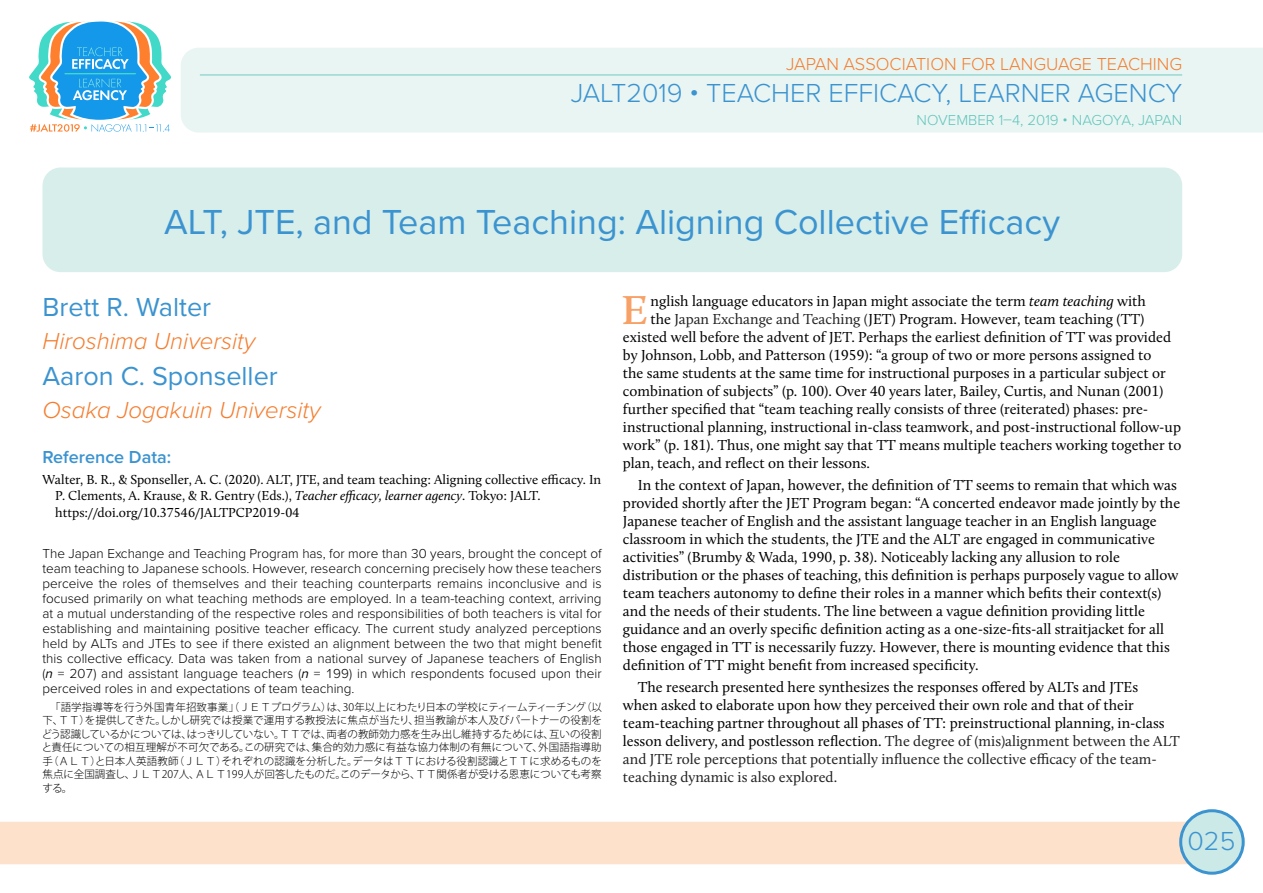
<style>
.page{position:relative;width:1263px;height:893px;background:#fff}
.page>*{position:absolute;margin:0;border:0;box-sizing:border-box;transform-origin:0 0}
.t1{font:600 41.85px "Calluna";color:#f8a167;scale:1.1 1}
.t2{font:36px "Proxima Nova";color:#3b93d0}
.t3{font:300 27px "Proxima Nova";color:#3b93d0}
.t4{font:27px "Proxima Nova";color:#3b93d0}
.t5{font:italic 300 24px "Proxima Nova";color:#f57d2e}
.t6{font:300 18px "Proxima Nova";color:#f57d2e}
.t7{font:600 18px "Proxima Nova";color:#3b93d0}
.t8{font:15px/18px "Calluna";color:#000}
.t9{font:300 15px "Proxima Nova";color:#60c5bb}
.t10{font:300 13.5px/15px "Proxima Nova";color:#000;text-align:justify}
.t11{font:13.5px/16.5px "Calluna";color:#000}
.t12{font:300 10.5px/13.5px "Koz Go Pr 6 N";color:#000;text-align:justify}
.s1{font-style:italic}
.s2{font-weight:400;font-style:italic}
.s3{color:#222}
</style>
<div class="page">
<div style="left:181px;top:48px;width:1082px;height:85px;background:#e9f5f3"></div>
<div style="left:0;top:822px;width:1190px;height:42px;background:#fee1cb"></div>
<hr style="left:200px;top:74px;width:982px;height:2px;background:#9ad7d2">
<div style="left:1181px;top:811px;width:62px;height:62px;background:#cbe9e6;border-radius:50%"></div>
<div style="left:1179px;top:809px;width:66px;height:66px;border:3px solid #3b93d0;border-radius:50%"></div>
<svg style="left:29px;top:21px;width:142px;height:111px"></svg>
<div style="left:43px;top:168px;width:1139px;height:104px;background:#d7eeea;border-radius:18px"></div>
<p class="t6" style="left:786px;top:51px;width:397px">JAPAN ASSOCIATION FOR LANGUAGE TEACHING</p>
<h3 class="t3" style="left:571px;top:73px;width:613px">JALT2019 • TEACHER EFFICACY, LEARNER AGENCY</h3>
<p class="t9" style="left:916px;top:108px;width:267px">NOVEMBER 1–4, 2019 • NAGOYA, JAPAN</p>
<h2 class="t2" style="left:164px;top:195px;width:897px">ALT, JTE, and Team Teaching: Aligning Collective Efficacy</h2>
<h3 class="t4" style="left:43px;top:286px;width:170px">Brett R. Walter</h3>
<h3 class="t5" style="left:43px;top:323px;width:214px">Hiroshima University</h3>
<h3 class="t4" style="left:43px;top:356px;width:237px">Aaron C. Sponseller</h3>
<h3 class="t5" style="left:43px;top:392px;width:280px">Osaka Jogakuin University</h3>
<p class="t7" style="left:43px;top:443px;width:130px">Reference Data:</p>
<p class="t11" style="left:55px;top:471px;width:548px;text-indent:-13px">Walter, B. R., &amp; Sponseller, A. C. (2020). ALT, JTE, and team teaching: Aligning collective efficacy. In<br>P. Clements, A. Krause, &amp; R. Gentry (Eds.), <span class="s1">Teacher efficacy, learner agency</span>. Tokyo: JALT. https://doi.org/10.37546/JALTPCP2019-04</p>
<p class="t10" style="left:43px;top:545px;width:561px">The Japan Exchange and Teaching Program has, for more than 30 years, brought the concept of team teaching to Japanese schools. However, research concerning precisely how these teachers perceive the roles of themselves and their teaching counterparts remains inconclusive and is focused primarily on what teaching methods are employed. In a team-teaching context, arriving at a mutual understanding of the respective roles and responsibilities of both teachers is vital for establishing and maintaining positive teacher efficacy. The current study analyzed perceptions held by ALTs and JTEs to see if there existed an alignment between the two that might benefit this collective efficacy. Data was taken from a national survey of Japanese teachers of English (<span class="s2">n</span> = 207) and assistant language teachers (<span class="s2">n</span> = 199) in which respondents focused upon their perceived roles in and expectations of team teaching.</p>
<p class="t12" style="left:42px;top:700px;width:562px;text-indent:9px">「語学指導等を行う外国青年招致事業」（ＪＥＴプログラム）は、30年以上にわたり日本の学校にティームティーチング（以下、ＴＴ）を提供してきた。しかし研究では授業で運用する教授法に焦点が当たり、担当教諭が本人及びパートナーの役割をどう認識しているかについては、はっきりしていない。ＴＴでは、両者の教師効力感を生み出し維持するためには、互いの役割と責任についての相互理解が不可欠である。この研究では、集合的効力感に有益な協力体制の有無について、外国語指導助手（ＡＬＴ）と日本人英語教師（ＪＬＴ）それぞれの認識を分析した。データはＴＴにおける役割認識とＴＴに求めるものを焦点に全国調査し、ＪＬＴ207人、ＡＬＴ199人が回答したものだ。このデータから、ＴＴ関係者が受ける恩恵についても考察する。</p>
<h1 class="t1" style="left:621px;top:284px;width:26px">E</h1>
<p class="t8" style="left:650px;top:291px;width:497px">nglish language educators in Japan might associate the term <span class="s1">team teaching</span> with</p>
<p class="t8" style="left:650px;top:309px;width:495px">the <span class="s3">Japan Exchange and Teaching (</span>JET) Program. However, team teaching (TT)</p>
<p class="t8" style="left:623px;top:327px;width:550px">existed well before the advent of JET. Perhaps the earliest definition of TT was provided</p>
<p class="t8" style="left:623px;top:345px;width:530px">by Johnson, Lobb, and Patterson (1959): “a group of two or more persons assigned to</p>
<p class="t8" style="left:623px;top:363px;width:544px">the same students at the same time for instructional purposes in a particular subject or</p>
<p class="t8" style="left:623px;top:381px;width:542px">combination of subjects” (p. 100). Over 40 years later, Bailey, Curtis, and Nunan (2001)</p>
<p class="t8" style="left:623px;top:399px;width:527px">further specified that “team teaching really consists of three (reiterated) phases: pre-</p>
<p class="t8" style="left:623px;top:417px;width:559px">instructional planning, instructional in-class teamwork, and post-instructional follow-up</p>
<p class="t8" style="left:623px;top:435px;width:560px">work” (p. 181). Thus, one might say that TT means multiple teachers working together to</p>
<p class="t8" style="left:623px;top:453px;width:249px">plan, teach, and reflect on their lessons.</p>
<p class="t8" style="left:623px;top:476px;width:559px;text-indent:15px">In the context of Japan, however, the definition of TT seems to remain that which was provided shortly after the JET Program began: “A concerted endeavor made jointly by the Japanese teacher of English and the assistant language teacher in an English language classroom in which the students, the JTE and the ALT are engaged in communicative activities” (Brumby &amp; Wada, 1990, p. 38). Noticeably lacking any allusion to role distribution or the phases of teaching, this definition is perhaps purposely vague to allow team teachers autonomy to define their roles in a manner which befits their context(s) and the needs of their students. The line between a vague definition providing little guidance and an overly specific definition acting as a one-size-fits-all straitjacket for all those engaged in TT is necessarily fuzzy. However, there is mounting evidence that this definition of TT might benefit from increased specificity.</p>
<p class="t8" style="left:623px;top:678px;width:558px;text-indent:15px">The research presented here synthesizes the responses offered by ALTs and JTEs<br>when asked to elaborate upon how they perceived their own role and that of their team-teaching partner throughout all phases of TT: preinstructional planning, in-class lesson delivery, and postlesson reflection. <span class="s3">The degree of (mis)alignment between the ALT and JTE role perceptions that potentially influence the collective efficacy of the team&shy;teaching dynamic is also explored.</span></p>
<h3 class="t3" style="left:1187px;top:820px;width:49px">025</h3>
</div>
